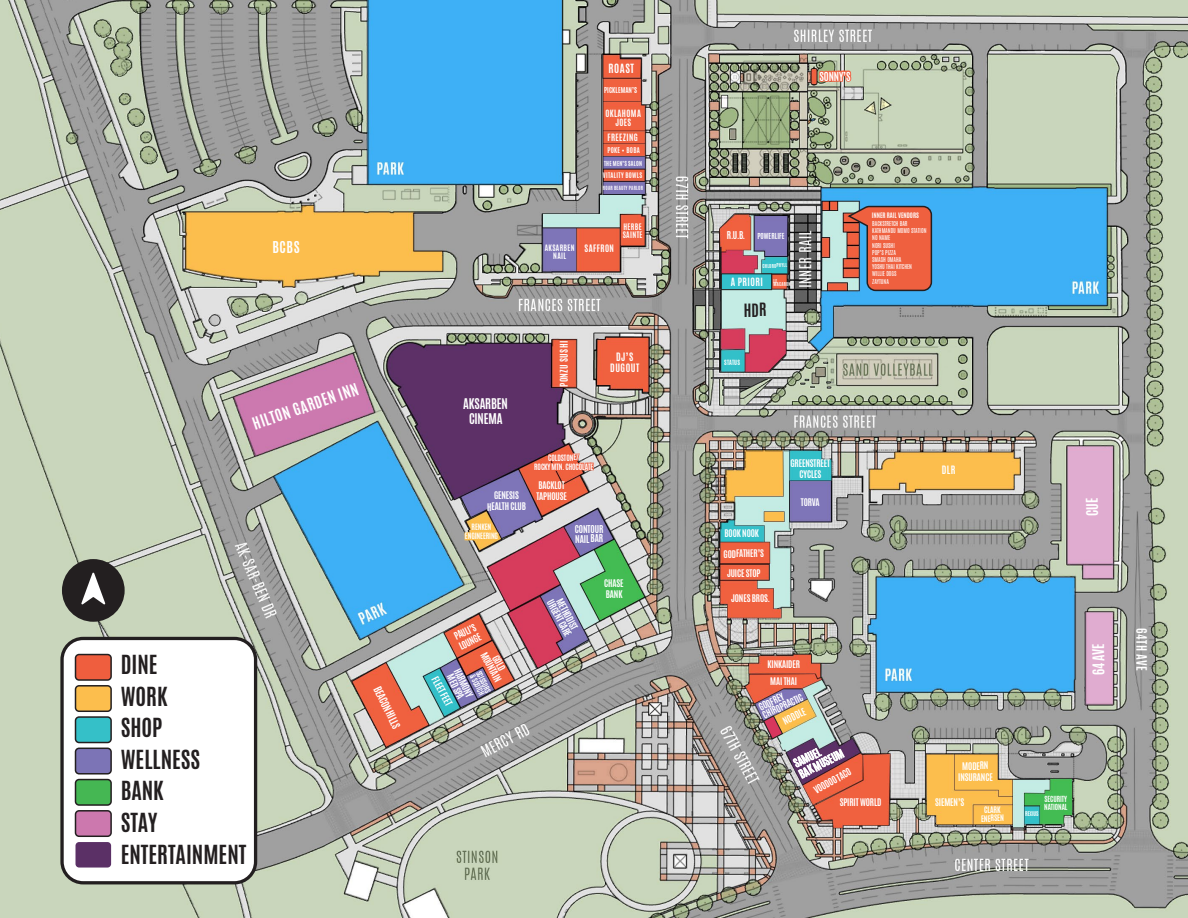
<style>
.page{position:relative;width:1188px;height:918px;background:#fff}
.page>*{position:absolute;margin:0;border:0;box-sizing:border-box;transform-origin:0 0}
.t1{font:700 21.9px/31.7px "Antonio";color:#231f20}
.t2{font:700 14.4px "Antonio";color:#fff}
.t3{font:700 13.65px "Antonio";color:#fff}
.t4{font:700 13.5px "Antonio";color:#fff}
.t5{font:700 12.3px/14.7px "Antonio";color:#fff;text-align:center}
.t6{font:700 12px "Antonio";letter-spacing:.04em;color:#fff}
.t7{font:700 10.65px "Antonio";color:#fff}
.t8{font:700 10.5px/11.7px "Antonio";color:#fff}
.t9{font:700 10.35px "Antonio";color:#fff}
.t10{font:700 9.6px/11.2px "Antonio";color:#fff;text-align:center}
.t11{font:700 9.45px "Antonio";color:#fff}
.t12{font:700 9px/9.3px "Antonio";letter-spacing:.03em;color:#fff}
.t13{font:700 8.85px/11.2px "Antonio";color:#fff}
.t14{font:700 8.4px/9.4px "Antonio";color:#fff;text-align:center}
.t15{font:700 7.5px/7.6px "Antonio";color:#fff}
.t16{font:700 7.35px/8.6px "Antonio";color:#fff}
.t17{font:700 7.2px/9.3px "Antonio";color:#fff;text-align:center}
.t18{font:700 7.05px/7.6px "Antonio";color:#fff}
.t19{font:700 6.9px/6.9px "Antonio";color:#fff}
.t20{font:700 6.75px "Antonio";color:#fff}
.t21{font:700 6.6px "Antonio";color:#fff}
.t22{font:700 6.45px "Antonio";color:#fff}
.t23{font:700 6.3px "Antonio";color:#fff}
.t24{font:700 6px "Antonio";color:#fff}
.t25{font:700 5.85px "Antonio";color:#fff}
.t26{font:5.7px/7.2px "Antonio";color:#fff}
.t27{font:700 5.55px "Antonio";color:#fff}
.t28{font:700 4.8px "Antonio";color:#fff}
.t29{font:700 4.65px "Antonio";color:#fff}
.t30{font:700 4.5px/3.6px "Antonio";color:#fff}
.s1{font-size:8.55px}
</style>
<div class="page">
<img style="left:0;top:0;width:1188px;height:918px">
<svg style="left:469px;top:669px;width:24px;height:29px"></svg>
<svg style="left:546px;top:589px;width:36px;height:52px;background:#907ca8"></svg>
<svg style="left:464px;top:516px;width:36px;height:32px"></svg>
<svg style="left:531px;top:438px;width:64px;height:41px;background:#bd6b64"></svg>
<svg style="left:574px;top:510px;width:31px;height:39px"></svg>
<svg style="left:817px;top:62px;width:36px;height:32px"></svg>
<svg style="left:846px;top:205px;width:87px;height:87px;background:#ca6552"></svg>
<div style="left:721px;top:274px;width:51px;height:16px;background:#34c0cc;border:1px solid #231f20"></div>
<div style="left:62px;top:638px;width:194px;height:245px;background:#fff;border-radius:21px"></div>
<div style="left:60px;top:637px;width:197px;height:247px;border:3px solid #231f20;border-radius:21px"></div>
<div style="left:76px;top:655px;width:35px;height:25px;background:#ef5e3e;border-radius:4px"></div>
<div style="left:75px;top:654px;width:37px;height:27px;border:2px solid #231f20;border-radius:4px"></div>
<div style="left:76px;top:686px;width:35px;height:25px;background:#fcbe4d;border-radius:4px"></div>
<div style="left:75px;top:685px;width:37px;height:27px;border:2px solid #231f20;border-radius:4px"></div>
<div style="left:76px;top:717px;width:35px;height:26px;background:#35c0c8;border-radius:4px"></div>
<div style="left:75px;top:716px;width:37px;height:27px;border:2px solid #231f20;border-radius:4px"></div>
<div style="left:76px;top:748px;width:35px;height:26px;background:#7c74b6;border-radius:4px"></div>
<div style="left:75px;top:748px;width:37px;height:27px;border:2px solid #231f20;border-radius:4px"></div>
<div style="left:76px;top:780px;width:35px;height:25px;background:#45b753;border-radius:4px"></div>
<div style="left:75px;top:779px;width:37px;height:27px;border:2px solid #231f20;border-radius:4px"></div>
<div style="left:76px;top:811px;width:35px;height:25px;background:#cc78ae;border-radius:4px"></div>
<div style="left:75px;top:810px;width:37px;height:27px;border:2px solid #231f20;border-radius:4px"></div>
<div style="left:76px;top:842px;width:35px;height:26px;background:#5b3066;border-radius:4px"></div>
<div style="left:64px;top:561px;width:59px;height:59px;background:#231f20;border-radius:50%"></div>
<div style="left:62px;top:559px;width:63px;height:63px;border:3px solid #231f20;border-radius:50%"></div>
<svg style="left:81px;top:572px;width:24px;height:33px"></svg>
<svg style="left:763px;top:715px;width:20px;height:24px"></svg>
<svg style="left:942px;top:465px;width:13px;height:9px"></svg>
<svg style="left:745px;top:303px;width:21px;height:14px"></svg>
<svg style="left:1086px;top:498px;width:12px;height:17px"></svg>
<h3 class="t3" style="left:272px;top:237px;width:29px;rotate:-1deg">BCBS</h3>
<p class="t7" style="left:608px;top:60px;width:27px;rotate:-1deg">ROAST</p>
<p class="t14" style="left:605px;top:109px;width:37px;rotate:-1deg">OKLAHOMA<br>JOES</p>
<p class="t20" style="left:604px;top:85px;width:34px;rotate:-1deg">PICKLEMAN’S</p>
<p class="t14" style="left:607px;top:133px;width:32px;rotate:-1deg">FREEZING</p>
<p class="t21" style="left:607px;top:145px;width:34px;rotate:-1deg">POKE • BOBA</p>
<p class="t25" style="left:604px;top:159px;width:39px;rotate:-1deg">THE MEN’S SALON</p>
<p class="t28" style="left:603px;top:184px;width:42px;rotate:-1deg">ROAR BEAUTY PARLOR</p>
<p class="t22" style="left:603px;top:171px;width:41px;rotate:-1deg">VITALITY BOWLS</p>
<p class="t16" style="left:553px;top:243px;width:62px;text-indent:-8px;rotate:-1deg">AKSARBEN <span class="s1">SAFFRON<br></span>NAIL</p>
<p class="t15" style="left:622px;top:223px;width:21px;rotate:-1deg">HERBE<br>SAINTE</p>
<h2 class="t2" style="left:250px;top:414px;width:112px;rotate:-19deg">HILTON GARDEN INN</h2>
<h1 class="t1" style="left:121px;top:649px;width:127px">DINE<br>WORK<br>SHOP<br>WELLNESS<br>BANK<br>STAY<br>ENTERTAINMENT</h1>
<p class="t10" style="left:382px;top:684px;width:47px;rotate:64deg">BEACON HILLS</p>
<h3 class="t5" style="left:463px;top:397px;width:46px;rotate:-1deg">AKSARBEN<br>CINEMA</h3>
<p class="t12" style="left:559px;top:387px;width:48px;rotate:-90deg">PONZU SUSHI</p>
<p class="t10" style="left:610px;top:352px;width:31px;rotate:-1deg">DJ’S<br>DUGOUT</p>
<p class="t13" style="left:487px;top:490px;width:40px;text-align:center;rotate:-1deg">GENESIS<br>HEALTH CLUB</p>
<p class="t17" style="left:465px;top:523px;width:35px;rotate:-1deg">RENKEN<br>ENGINEERING</p>
<p class="t17" style="left:534px;top:453px;width:61px;rotate:-1deg">COLDSTONE/<br>ROCKY MTN. CHOCOLATE</p>
<p class="t13" style="left:536px;top:480px;width:32px;rotate:-1deg">BACKLOT<br>TAPHOUSE</p>
<p class="t12" style="left:575px;top:525px;width:30px;rotate:-1deg">CONTOUR<br>NAIL BAR</p>
<p class="t13" style="left:452px;top:632px;width:25px;rotate:-26deg">PAULI’S<br>LOUNGE</p>
<p class="t13" style="left:461px;top:667px;width:32px;line-height:8.9px;rotate:64deg">HARMONY<br>MED SPA</p>
<p class="t13" style="left:495px;top:647px;width:34px;line-height:8.9px;text-align:center;rotate:62deg">GOLD<br>MOUNTAIN</p>
<p class="t19" style="left:481px;top:670px;width:25px;rotate:64deg">SCISSORS &amp; SCOTCH</p>
<p class="t13" style="left:439px;top:674px;width:33px;rotate:62deg">FLEET FEET</p>
<p class="t13" style="left:564px;top:596px;width:35px;rotate:62deg">METHODIST</p>
<p class="t13" style="left:555px;top:598px;width:42px;rotate:62deg">URGENT CARE</p>
<p class="t13" style="left:604px;top:578px;width:21px;rotate:-1deg">CHASE<br>BANK</p>
<p class="t9" style="left:819px;top:69px;width:33px;rotate:-1deg">SONNY’S</p>
<p class="t12" style="left:727px;top:231px;width:20px;rotate:-1deg">R.U.B.</p>
<p class="t19" style="left:757px;top:233px;width:29px;rotate:-1deg">POWERLIFE</p>
<p class="t29" style="left:762px;top:262px;width:26px;rotate:-1deg">CHLOROPHYLL</p>
<p class="t30" style="left:773px;top:279px;width:19px;rotate:-1deg">LE<br>MACARON</p>
<p class="t11" style="left:731px;top:275px;width:34px;rotate:-1deg">A PRIORI</p>
<p class="t24" style="left:724px;top:358px;width:17px;rotate:-1deg">STATUS</p>
<p class="t23" style="left:872px;top:210px;width:48px">INNER RAIL VENDORS</p>
<p class="t26" style="left:872px;top:220px;width:56px">BACKSTRETCH BAR<br>KATHMANDU MOMO STATION<br>NO NAME<br>NORI SUSHI<br>POP’S PIZZA<br>SMASH OMAHA<br>YOSHU THAI KITCHEN<br>WILLIE DOGS<br>ZAYTUNA</p>
<p class="t13" style="left:724px;top:528px;width:36px;rotate:-1deg">BOOK NOOK</p>
<p class="t13" style="left:723px;top:548px;width:42px;rotate:-1deg">GODFATHER’S</p>
<p class="t13" style="left:727px;top:568px;width:35px;rotate:-1deg">JUICE STOP</p>
<p class="t13" style="left:731px;top:593px;width:41px;rotate:-1deg">JONES BROS.</p>
<p class="t13" style="left:790px;top:458px;width:41px;text-align:center;rotate:-1deg">GREENSTREET<br>CYCLES</p>
<p class="t13" style="left:801px;top:497px;width:20px;rotate:-1deg">TORVA</p>
<p class="t13" style="left:767px;top:656px;width:34px;line-height:17.1px;rotate:-1deg">KINKAIDER<br>MAI THAI</p>
<p class="t13" style="left:758px;top:704px;width:45px;line-height:8.9px;rotate:-26deg">GODFREY<br>CHIROPRACTIC</p>
<p class="t8" style="left:792px;top:759px;width:50px;rotate:-27deg">SAMUEL<br>BAK MUSEUM</p>
<p class="t13" style="left:781px;top:717px;width:26px;rotate:-26deg">NODDLE</p>
<p class="t13" style="left:812px;top:786px;width:43px;rotate:-29deg">VOODOO TACO</p>
<p class="t13" style="left:958px;top:761px;width:36px;text-align:center;rotate:-1deg">MODERN<br>INSURANCE</p>
<p class="t13" style="left:840px;top:797px;width:43px;rotate:-1deg">SPIRIT WORLD</p>
<p class="t13" style="left:935px;top:797px;width:31px;rotate:-1deg">SIEMEN’S</p>
<p class="t15" style="left:981px;top:806px;width:24px;line-height:8.2px;text-align:center;rotate:-1deg">CLARK<br>ENERSEN</p>
<p class="t18" style="left:1044px;top:796px;width:25px;rotate:-1deg">SECURITY<br>NATIONAL</p>
<p class="t27" style="left:1025px;top:809px;width:15px;rotate:-1deg">REXIUS</p>
<h3 class="t4" style="left:1089px;top:675px;width:33px;rotate:-91deg">64 AVE</h3>
<h3 class="t6" style="left:1151px;top:628px;width:44px;rotate:90deg">64TH AVE</h3>
</div>
